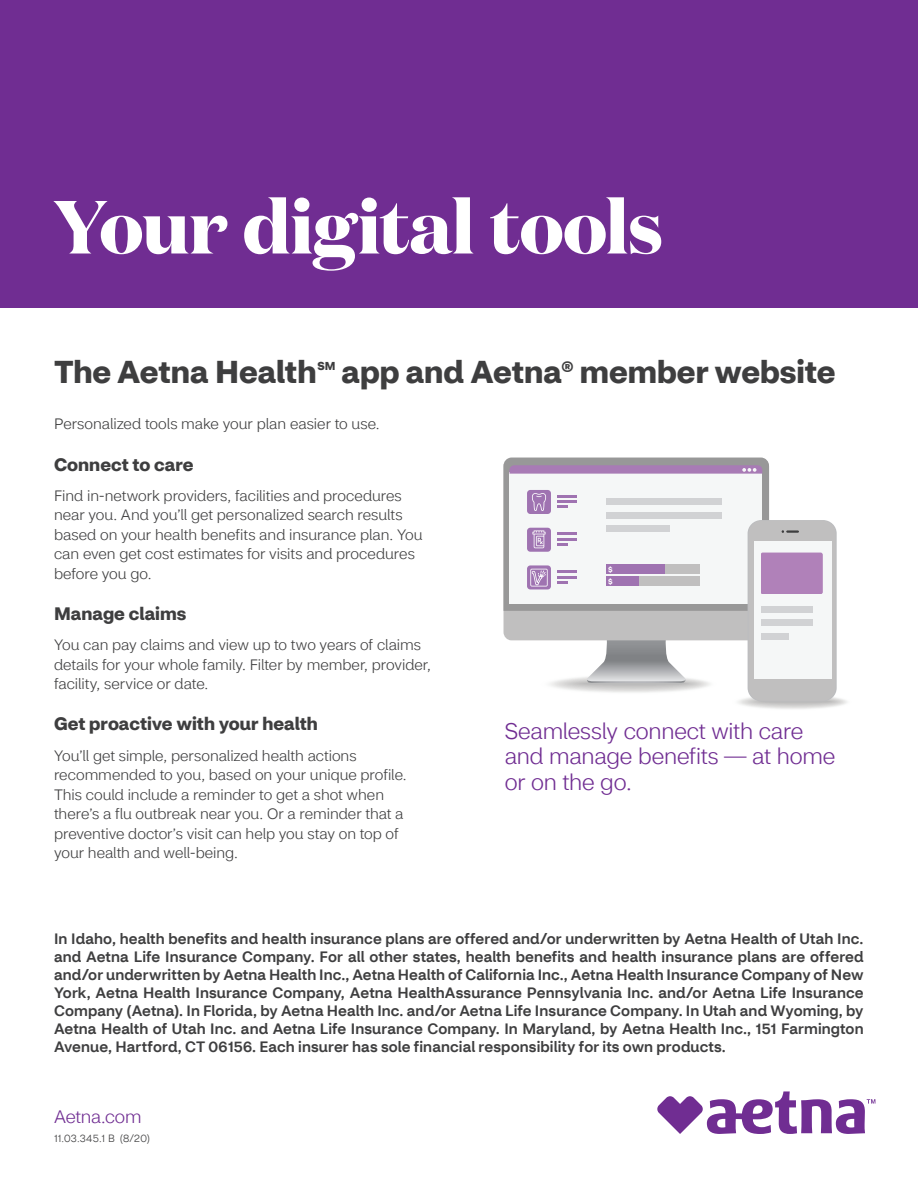
<style>
.page{position:relative;width:918px;height:1188px;background:#fff}
.page>*{position:absolute;margin:0;border:0;box-sizing:border-box;transform-origin:0 0}
.t1{font:700 75px "Domaine Disp";letter-spacing:-.01em;color:#fff}
.t2{font:700 31.5px "CVS Health Sans";color:#3e3e3f}
.t3{font:300 22.5px/25.5px "CVS Health Sans";letter-spacing:-.01em;color:#702d92}
.t4{font:700 18px "CVS Health Sans";color:#3e3e3f}
.t5{font:300 18px "CVS Health Sans";letter-spacing:-.015em;color:#702d92}
.t6{font:500 15px/18px "CVS Health Sans";letter-spacing:.01em;color:#3e3e3f;text-align:justify}
.t7{font:300 15px/19.5px "CVS Health Sans";color:#3e3e3f}
.t8{font:700 11.55px "CVS Health Sans";color:#3e3e3f}
.t9{font:300 10.5px "CVS Health Sans";letter-spacing:.02em;color:#3e3e3f}
.t10{font:700 7.05px "CVS Health Sans";color:#fff}
.s1{font-size:25.5px}
</style>
<div class="page">
<div style="left:0;top:0;width:918px;height:308px;background:#702d92"></div>
<svg style="left:539px;top:640px;width:179px;height:53px"></svg>
<div style="left:504px;top:458px;width:265px;height:182px;background:#c0bfbf;border-radius:8px"></div>
<div style="left:735px;top:694px;width:114px;height:16px;background:#fbfbfb;border-radius:50%"></div>
<div style="left:736px;top:694px;width:113px;height:16px;background:#f7f8f7;border-radius:50%"></div>
<div style="left:737px;top:695px;width:111px;height:14px;background:#eff0ef;border-radius:50%"></div>
<div style="left:739px;top:695px;width:107px;height:14px;background:#eae9e9;border-radius:50%"></div>
<div style="left:740px;top:695px;width:105px;height:13px;background:#e7e7e6;border-radius:50%"></div>
<div style="left:741px;top:696px;width:104px;height:12px;background:#e5e5e5;border-radius:50%"></div>
<div style="left:743px;top:696px;width:101px;height:12px;background:#e2e1e1;border-radius:50%"></div>
<div style="left:745px;top:697px;width:97px;height:10px;background:#dcdbda;border-radius:50%"></div>
<div style="left:747px;top:697px;width:93px;height:10px;background:#d8d8d7;border-radius:50%"></div>
<div style="left:748px;top:697px;width:92px;height:9px;background:#d6d5d5;border-radius:50%"></div>
<div style="left:749px;top:698px;width:90px;height:8px;background:#d5d4d3;border-radius:50%"></div>
<div style="left:751px;top:698px;width:87px;height:8px;background:#d1d1d0;border-radius:50%"></div>
<div style="left:751px;top:698px;width:86px;height:7px;background:#cfcece;border-radius:50%"></div>
<div style="left:753px;top:699px;width:83px;height:6px;background:#cccbca;border-radius:50%"></div>
<div style="left:755px;top:699px;width:80px;height:5px;background:#c9c8c7;border-radius:50%"></div>
<hr style="left:757px;top:700px;width:76px;height:4px;background:#c4c3c3;border-radius:50%">
<hr style="left:759px;top:700px;width:73px;height:3px;background:#c0c0c0;border-radius:50%">
<hr style="left:761px;top:701px;width:69px;height:2px;background:#bdbdbd;border-radius:50%">
<hr style="left:762px;top:701px;width:68px;height:1px;background:#bbb;border-radius:50%">
<div style="left:749px;top:521px;width:87px;height:180px;background:#c0bfbf;border-radius:13px"></div>
<div style="left:754px;top:541px;width:77px;height:138px;background:#f5f7f7"></div>
<div style="left:761px;top:606px;width:51px;height:7px;background:#d1d2d4"></div>
<div style="left:761px;top:619px;width:51px;height:7px;background:#d1d2d4"></div>
<div style="left:761px;top:633px;width:28px;height:7px;background:#d1d2d4"></div>
<div style="left:761px;top:553px;width:62px;height:40px;background:#b081b9;border-radius:2px"></div>
<svg style="left:504px;top:458px;width:295px;height:153px;background:#ddd9e1"></svg>
<div style="left:607px;top:564px;width:93px;height:10px;background:#c0bfbf"></div>
<div style="left:607px;top:576px;width:93px;height:10px;background:#c0bfbf"></div>
<div style="left:607px;top:564px;width:58px;height:10px;background:#9f73b1"></div>
<div style="left:607px;top:576px;width:32px;height:10px;background:#9f73b1"></div>
<svg style="left:657px;top:1091px;width:218px;height:43px"></svg>
<p class="t1" style="left:54px;top:178px;width:611px">Your digital tools</p>
<h1 class="t2" style="left:54px;top:352px;width:264px">The Aetna Health</h1>
<h1 class="t8" style="left:317px;top:358px;width:20px">SM</h1>
<h1 class="t2" style="left:342px;top:352px;width:496px">app and Aetna<span class="s1">®</span> member website</h1>
<p class="t7" style="left:54px;top:415px;width:327px">Personalized tools make your plan easier to use.</p>
<h2 class="t4" style="left:54px;top:453px;width:141px">Connect to care</h2>
<p class="t7" style="left:54px;top:486px;width:370px">Find in-network providers, facilities and procedures near you. And you’ll get personalized search results based on your health benefits and insurance plan. You can even get cost estimates for visits and procedures before you go.</p>
<h2 class="t4" style="left:54px;top:602px;width:134px">Manage claims</h2>
<p class="t7" style="left:54px;top:635px;width:378px">You can pay claims and view up to two years of claims details for your whole family. Filter by member, provider, facility, service or date.</p>
<h2 class="t4" style="left:54px;top:713px;width:265px">Get proactive with your health</h2>
<p class="t7" style="left:54px;top:746px;width:354px">You’ll get simple, personalized health actions recommended to you, based on your unique profile.<br>This could include a reminder to get a shot when there’s a flu outbreak near you. Or a reminder that a preventive doctor’s visit can help you stay on top of your health and well-being.</p>
<p class="t10" style="left:608px;top:565px;width:6px">$</p>
<p class="t10" style="left:608px;top:577px;width:6px">$</p>
<p class="t3" style="left:505px;top:718px;width:332px">Seamlessly connect with care and manage benefits — at home or on the go.</p>
<p class="t6" style="left:54px;top:930px;width:811px">In Idaho, health benefits and health insurance plans are offered and/or underwritten by Aetna Health of Utah Inc. and Aetna Life Insurance Company. For all other states, health benefits and health insurance plans are offered and/or underwritten by Aetna Health Inc., Aetna Health of California Inc., Aetna Health Insurance Company of New York, Aetna Health Insurance Company, Aetna HealthAssurance Pennsylvania Inc. and/or Aetna Life Insurance Company (Aetna). In Florida, by Aetna Health Inc. and/or Aetna Life Insurance Company. In Utah and Wyoming, by Aetna Health of Utah Inc. and Aetna Life Insurance Company. In Maryland, by Aetna Health Inc., 151 Farmington Avenue, Hartford, CT 06156. Each insurer has sole financial responsibility for its own products.</p>
<p class="t5" style="left:54px;top:1106px;width:89px">Aetna.com</p>
<p class="t9" style="left:54px;top:1132px;width:98px">11.03.345.1 B (8/20)</p>
</div>
